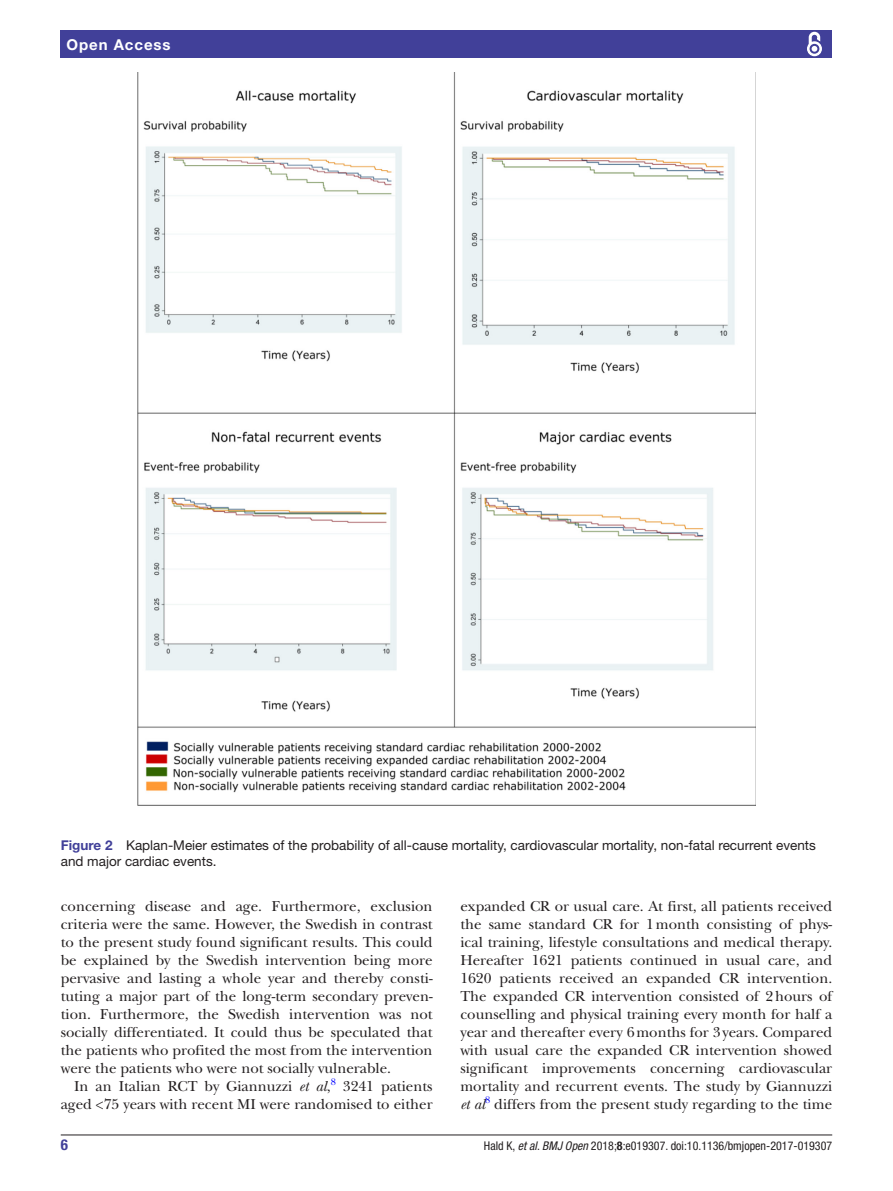
<style>
.page{position:relative;width:893px;height:1191px;background:#fff}
.page>*{position:absolute;margin:0;border:0;box-sizing:border-box;transform-origin:0 0}
.t1{font:15px/18px "New Baskerville";color:#231f20;text-align:right}
.t2{font:700 15px "Helvetica Neue LT Std";letter-spacing:.065em;color:#fff}
.t3{font:700 condensed 15px "Helvetica Neue LT Std";color:#414099}
.t4{font:13.5px/16.2px "Helvetica Neue LT Std";color:#231f20}
.t5{font:condensed 12px "Helvetica Neue LT Std";color:#231f20}
.s1{font-weight:700;color:#414099}
.s2{font-style:italic}
.s3{font-weight:700}
</style>
<div class="page">
<hr style="left:61px;top:1134px;width:771px;height:1px;background:#231f20">
<div style="left:61px;top:31px;width:771px;height:27px;background:#414099"></div>
<svg style="left:807px;top:31px;width:15px;height:26px"></svg>
<img style="left:138px;top:73px;width:617px;height:733px">
<p class="t2" style="left:66px;top:35px;width:106px">Open Access</p>
<p class="t4" style="left:61px;top:837px;width:757px"><span class="s1">Figure 2</span> Kaplan-Meier estimates of the probability of all-cause mortality, cardiovascular mortality, non-fatal recurrent events and major cardiac events.</p>
<p class="t1" style="left:61px;top:897px;width:373px">concerning disease and age. Furthermore, exclusion</p>
<p class="t1" style="left:61px;top:915px;width:373px">criteria were the same. However, the Swedish in contrast</p>
<p class="t1" style="left:61px;top:933px;width:373px">to the present study found significant results. This could</p>
<p class="t1" style="left:61px;top:951px;width:373px">be explained by the Swedish intervention being more</p>
<p class="t1" style="left:61px;top:969px;width:373px">pervasive and lasting a whole year and thereby consti-</p>
<p class="t1" style="left:61px;top:987px;width:373px">tuting a major part of the long-term secondary preven-</p>
<p class="t1" style="left:61px;top:1005px;width:373px">tion. Furthermore, the Swedish intervention was not</p>
<p class="t1" style="left:61px;top:1023px;width:373px">socially differentiated. It could thus be speculated that</p>
<p class="t1" style="left:61px;top:1041px;width:373px">the patients who profited the most from the intervention</p>
<p class="t1" style="left:61px;top:1059px;width:332px">were the patients who were not socially vulnerable.</p>
<p class="t1" style="left:74px;top:1077px;width:263px">In an Italian RCT by Giannuzzi <span class="s2">et al</span>,<sup>8</sup></p>
<p class="t1" style="left:61px;top:1077px;width:373px">3241 patients<br>aged &lt;75 years with recent MI were randomised to either</p>
<p class="t1" style="left:460px;top:897px;width:373px;text-align:justify">expanded CR or usual care. At first, all patients received the same standard CR for 1month consisting of phys&shy;ical training, lifestyle consultations and medical therapy.<br>Hereafter 1621 patients continued in usual care, and 1620 patients received an expanded CR intervention.<br>The expanded CR intervention consisted of 2hours of counselling and physical training every month for half a year and thereafter every 6months for 3years. Compared with usual care the expanded CR intervention showed significant improvements concerning cardiovascular mortality and recurrent events. The study by Giannuzzi <span class="s2">et al</span><sup>8</sup> differs from the present study regarding to the time</p>
<p class="t3" style="left:61px;top:1135px;width:9px">6</p>
<p class="t5" style="left:484px;top:1138px;width:350px">Hald K, <span class="s2">et al</span>. <span class="s2">BMJ Open</span> 2018;<span class="s3">8</span>:e019307. doi:10.1136/bmjopen-2017-019307</p>
</div>
